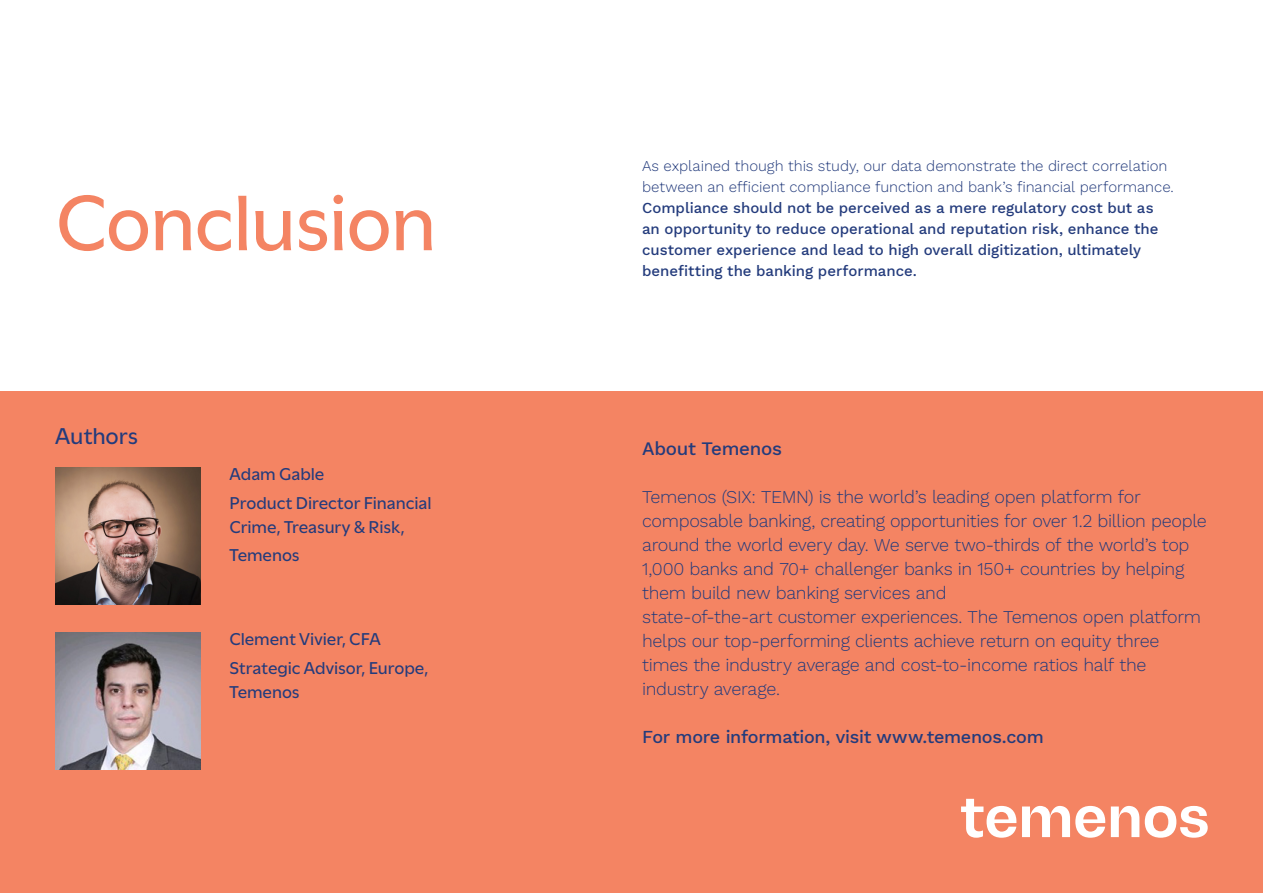
<style>
.page{position:relative;width:1263px;height:893px;background:#fff}
.page>*{position:absolute;margin:0;border:0;box-sizing:border-box;transform-origin:0 0}
._01_Header_Title_55p{font:500 82.5px "Utile";letter-spacing:-.015em;color:#f48463}
._09_Subheader_2_16pt{font:500 24px "Utile";letter-spacing:-.005em;color:#233b7c}
._04_Body_Copy_Intro{font:500 18.75px "Work Sans";letter-spacing:-.015em;color:#233b7c}
._04_Body_Copy_Intro-2{font:18px/24px "Work Sans";letter-spacing:-.02em;color:#233b7c}
._09_Subheader_2_16pt-2{font:500 18px/24px "Utile";letter-spacing:-.005em;color:#233b7c}
._04_Body_Copy_Intro-3{font:500 18px "Work Sans";letter-spacing:-.015em;color:#233b7c}
._04_Body_Copy_10_14p{font:500 15px/21px "Work Sans";letter-spacing:-.005em;color:#233b7c}
.s1{font-weight:400}
</style>
<div class="page">
<div style="left:0;top:391px;width:1263px;height:502px;background:#f48463"></div>
<img style="left:55px;top:467px;width:146px;height:137px">
<img style="left:55px;top:632px;width:146px;height:137px">
<svg style="left:1145px;top:806px;width:63px;height:32px"></svg>
<svg style="left:1111px;top:806px;width:28px;height:31px"></svg>
<svg style="left:1022px;top:806px;width:83px;height:32px"></svg>
<svg style="left:961px;top:799px;width:55px;height:39px"></svg>
<p class="_01_Header_Title_55p" style="left:55px;top:158px;width:383px">Conclusion</p>
<p class="_09_Subheader_2_16pt" style="left:55px;top:417px;width:84px">Authors</p>
<p class="_09_Subheader_2_16pt-2" style="left:230px;top:460px;width:96px">Adam Gable</p>
<p class="_09_Subheader_2_16pt-2" style="left:230px;top:489px;width:203px">Product Director Financial<br>Crime, Treasury &amp; Risk,</p>
<p class="_09_Subheader_2_16pt-2" style="left:230px;top:541px;width:71px">Temenos</p>
<p class="_09_Subheader_2_16pt-2" style="left:230px;top:626px;width:153px">Clement Vivier, CFA</p>
<p class="_09_Subheader_2_16pt-2" style="left:230px;top:654px;width:200px">Strategic Advisor, Europe,<br>Temenos</p>
<p class="_04_Body_Copy_10_14p" style="left:642px;top:155px;width:533px"><span class="s1">As explained though this study, our data demonstrate the direct correlation between an efficient compliance function and bank’s financial performance.<br></span>Compliance should not be perceived as a mere regulatory cost but as an opportunity to reduce operational and reputation risk, enhance the customer experience and lead to high overall digitization, ultimately</p>
<p class="_04_Body_Copy_10_14p" style="left:642px;top:260px;width:276px">benefitting the banking performance.</p>
<p class="_04_Body_Copy_Intro" style="left:642px;top:434px;width:141px">About Temenos</p>
<p class="_04_Body_Copy_Intro-2" style="left:642px;top:484px;width:566px">Temenos (SIX: TEMN) is the world’s leading open platform for composable banking, creating opportunities for over 1.2 billion people around the world every day. We serve two-thirds of the world’s top 1,000 banks and 70+ challenger banks in 150+ countries by helping them build new banking services and</p>
<p class="_04_Body_Copy_Intro-2" style="left:642px;top:604px;width:561px">state-of-the-art customer experiences. The Temenos open platform helps our top-performing clients achieve return on equity three times the industry average and cost-to-income ratios half the industry average.</p>
<p class="_04_Body_Copy_Intro-3" style="left:642px;top:723px;width:403px">For more information, visit www.temenos.com</p>
</div>
